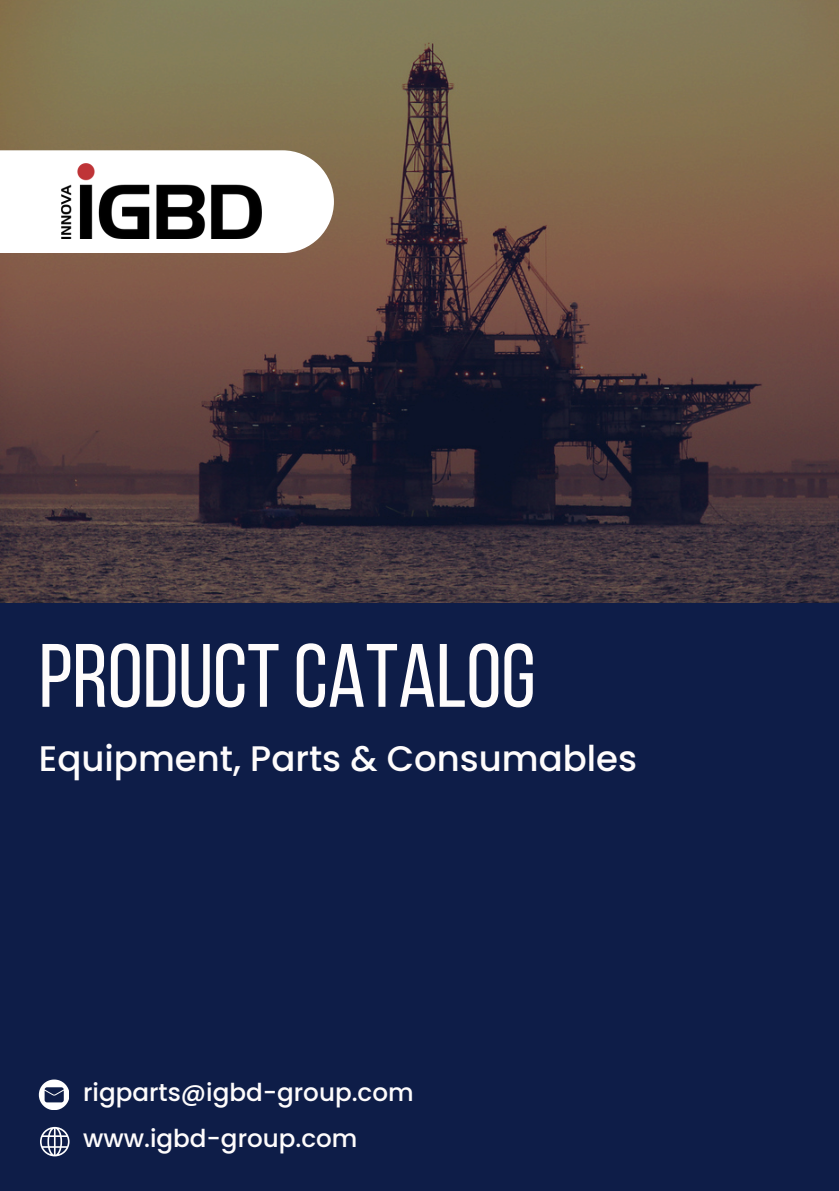
<style>
.page{position:relative;width:839px;height:1191px;background:#fff}
.page>*{position:absolute;margin:0;border:0;box-sizing:border-box;transform-origin:0 0}
.t1{font:89.8px "Bebas Neue";color:#fefcfc}
.t2{font:500 35.4px "Poppins";color:#fefcfc}
.t3{font:500 24.6px "Poppins";color:#fefcfc}
</style>
<div class="page">
<div style="left:0;top:0;width:838px;height:1191px;background:#0e1d48"></div>
<img style="left:0;top:0;width:838px;height:603px">
<svg style="left:0;top:150px;width:334px;height:103px;background:#f6f5f3"></svg>
<img style="left:62px;top:164px;width:199px;height:75px">
<svg style="left:40px;top:1127px;width:30px;height:29px"></svg>
<svg style="left:39px;top:1080px;width:30px;height:30px"></svg>
<p class="t1" style="left:39px;top:639px;width:498px">PRODUCTCATALOG</p>
<p class="t2" style="left:39px;top:734px;width:599px">Equipment, Parts &amp; Consumables</p>
<h2 class="t3" style="left:83px;top:1075px;width:332px">rigparts@igbd-group.com</h2>
<h1 class="t3" style="left:83px;top:1121px;width:276px">www.igbd-group.com</h1>
</div>
